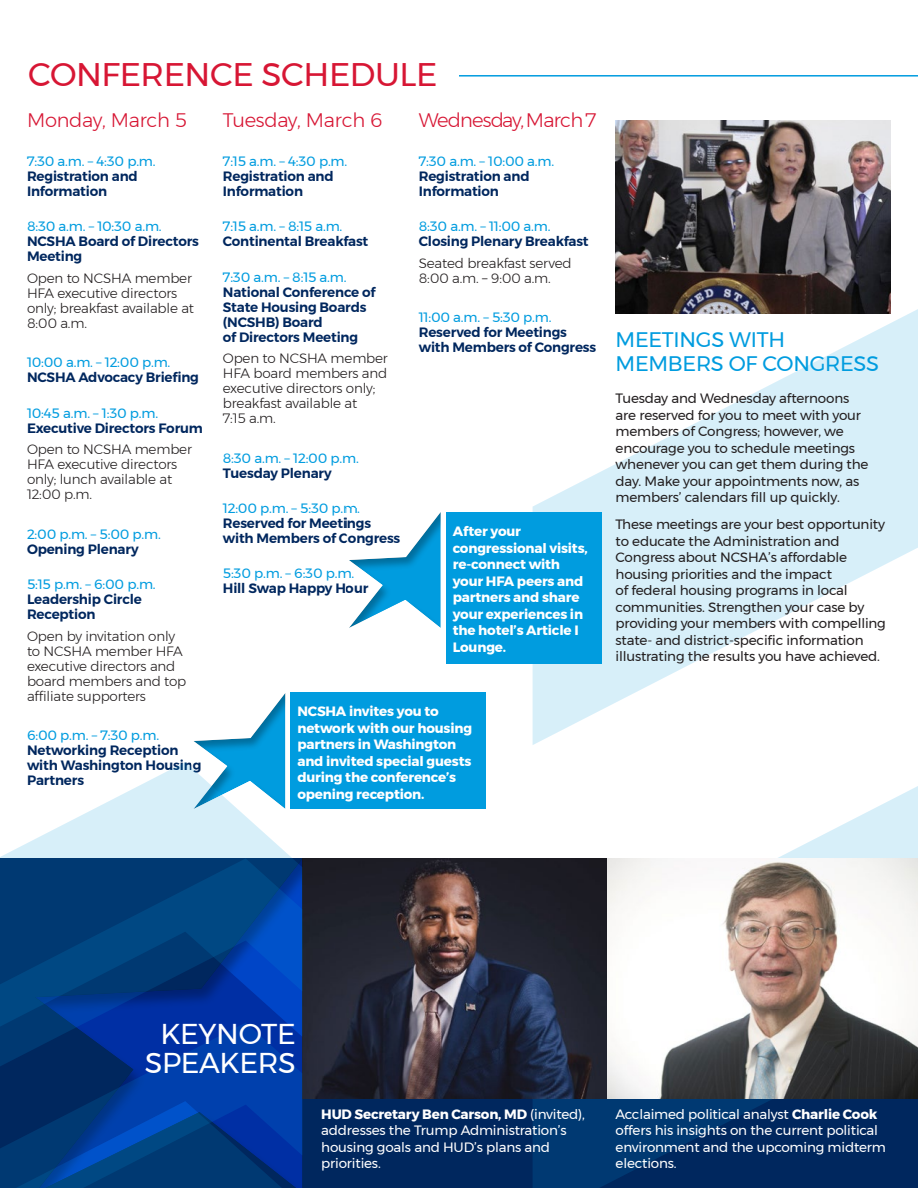
<style>
.page{position:relative;width:918px;height:1188px;background:#fff}
.page>*{position:absolute;margin:0;border:0;box-sizing:border-box;transform-origin:0 0}
.t1{font:32.7px "Montserrat";letter-spacing:-.015em;color:#d71634}
.t2{font:28.65px/28.7px "Montserrat";letter-spacing:-.015em;color:#fff;text-align:center}
.t3{font:21px/24px "Montserrat";letter-spacing:-.015em;color:#009cdf}
.agenda_date{font:300 19.5px "Montserrat";letter-spacing:-.015em;color:#d71634}
.agenda_date-2{font:300 19.5px "Montserrat";letter-spacing:-.04em;color:#d71634}
.paragraph{font:13.5px/16.5px "Montserrat";letter-spacing:-.015em;color:#231f20}
.agenda_title{font:600 13.5px/15px "Montserrat";letter-spacing:-.015em;color:#00275e}
.agenda_description{font:300 13.5px/15px "Montserrat";letter-spacing:-.015em;color:#231f20}
.agenda_time{font:13.5px "Montserrat";letter-spacing:-.015em;color:#009cdf}
.paragraph-2{font:700 13.5px/16.5px "Montserrat";letter-spacing:-.015em;color:#fff}
.paragraph-3{font:13.5px/16.5px "Montserrat";letter-spacing:-.015em;color:#fff}
.paragraph-4{font:600 13.5px/15px "Montserrat";letter-spacing:-.015em;color:#00275e}
.s1{font-weight:700}
</style>
<div class="page">
<div style="left:0;top:858px;width:918px;height:330px;background:#00275e"></div>
<svg style="left:533px;top:120px;width:385px;height:477px;fill:#d7eff9"></svg>
<svg style="left:533px;top:597px;width:385px;height:591px"></svg>
<img style="left:303px;top:858px;width:615px;height:240px">
<img style="left:616px;top:120px;width:275px;height:193px">
<svg style="left:0;top:762px;width:291px;height:96px;fill:#d7eff9"></svg>
<svg style="left:0;top:858px;width:302px;height:165px;background:#003d87"></svg>
<svg style="left:0;top:1023px;width:302px;height:165px"></svg>
<div style="left:348px;top:510px;width:94px;height:119px;background:#231f20;opacity:.34"></div>
<div style="left:446px;top:512px;width:156px;height:151px;background:#009cdf"></div>
<div style="left:192px;top:691px;width:95px;height:119px;background:#231f20;opacity:.34"></div>
<div style="left:291px;top:693px;width:195px;height:116px;background:#009cdf"></div>
<hr style="left:459px;top:75px;width:459px;height:2px;background:#009cdf">
<p class="t1" style="left:28px;top:49px;width:411px">CONFERENCE SCHEDULE</p>
<p class="agenda_date" style="left:27px;top:105px;width:161px">Monday, March 5</p>
<p class="agenda_time" style="left:27px;top:151px;width:130px">7:30 a.m. – 4:30 p.m.</p>
<p class="paragraph-4" style="left:27px;top:169px;width:112px">Registration and<br>Information</p>
<p class="agenda_time" style="left:27px;top:216px;width:136px">8:30 a.m. – 10:30 a.m.</p>
<p class="agenda_title" style="left:27px;top:234px;width:173px">NCSHA Board of Directors<br>Meeting</p>
<p class="agenda_description" style="left:27px;top:271px;width:169px">Open to NCSHA member<br>HFA executive directors only; breakfast available at<br>8:00 a.m.</p>
<p class="agenda_time" style="left:27px;top:352px;width:145px">10:00 a.m. – 12:00 p.m.</p>
<p class="agenda_title" style="left:27px;top:370px;width:173px">NCSHA Advocacy Briefing</p>
<p class="agenda_time" style="left:27px;top:403px;width:133px">10:45 a.m. – 1:30 p.m.</p>
<p class="agenda_title" style="left:27px;top:420px;width:177px">Executive Directors Forum</p>
<p class="agenda_description" style="left:27px;top:442px;width:167px">Open to NCSHA member<br>HFA executive directors only; lunch available at<br>12:00 p.m.</p>
<p class="agenda_time" style="left:27px;top:524px;width:135px">2:00 p.m. – 5:00 p.m.</p>
<p class="agenda_title" style="left:27px;top:541px;width:113px">Opening Plenary</p>
<p class="agenda_time" style="left:27px;top:574px;width:130px">5:15 p.m. – 6:00 p.m.</p>
<p class="agenda_title" style="left:27px;top:592px;width:116px">Leadership Circle<br>Reception</p>
<p class="agenda_description" style="left:27px;top:628px;width:161px">Open by invitation only to NCSHA member HFA executive directors and board members and top affiliate supporters</p>
<p class="agenda_time" style="left:27px;top:725px;width:134px">6:00 p.m. – 7:30 p.m.</p>
<p class="agenda_title" style="left:27px;top:743px;width:176px">Networking Reception with Washington Housing<br>Partners</p>
<p class="agenda_date" style="left:223px;top:105px;width:161px">Tuesday, March 6</p>
<p class="agenda_time" style="left:223px;top:151px;width:126px">7:15 a.m. – 4:30 p.m.</p>
<p class="agenda_title" style="left:223px;top:169px;width:112px">Registration and<br>Information</p>
<p class="agenda_time" style="left:223px;top:216px;width:121px">7:15 a.m. – 8:15 a.m.</p>
<p class="agenda_title" style="left:223px;top:234px;width:147px">Continental Breakfast</p>
<p class="agenda_time" style="left:223px;top:267px;width:125px">7:30 a.m. – 8:15 a.m.</p>
<p class="agenda_title" style="left:223px;top:284px;width:154px">National Conference of<br>State Housing Boards (NCSHB) Board<br>of Directors Meeting</p>
<p class="agenda_description" style="left:223px;top:351px;width:167px">Open to NCSHA member<br>HFA board members and executive directors only; breakfast available at<br>7:15 a.m.</p>
<p class="agenda_time" style="left:223px;top:448px;width:137px">8:30 a.m. – 12:00 p.m.</p>
<p class="agenda_title" style="left:223px;top:465px;width:111px">Tuesday Plenary</p>
<p class="agenda_time" style="left:223px;top:498px;width:138px">12:00 p.m. – 5:30 p.m.</p>
<p class="agenda_title" style="left:223px;top:516px;width:179px">Reserved for Meetings with Members of Congress</p>
<p class="agenda_time" style="left:223px;top:563px;width:133px">5:30 p.m. – 6:30 p.m.</p>
<p class="agenda_title" style="left:223px;top:581px;width:147px">Hill Swap Happy Hour</p>
<p class="agenda_date-2" style="left:419px;top:105px;width:179px">Wednesday, March 7</p>
<p class="agenda_time" style="left:419px;top:151px;width:137px">7:30 a.m. – 10:00 a.m.</p>
<p class="agenda_title" style="left:419px;top:169px;width:112px">Registration and<br>Information</p>
<p class="agenda_time" style="left:419px;top:216px;width:133px">8:30 a.m. – 11:00 a.m.</p>
<p class="agenda_title" style="left:419px;top:234px;width:171px">Closing Plenary Breakfast</p>
<p class="agenda_description" style="left:419px;top:256px;width:154px">Seated breakfast served<br>8:00 a.m. – 9:00 a.m.</p>
<p class="agenda_time" style="left:419px;top:307px;width:134px">11:00 a.m. – 5:30 p.m.</p>
<p class="agenda_title" style="left:419px;top:325px;width:179px">Reserved for Meetings with Members of Congress</p>
<p class="paragraph-2" style="left:453px;top:523px;width:137px">After your congressional visits, re-connect with your HFA peers and partners and share your experiences in the hotel’s Article I<br>Lounge.</p>
<p class="paragraph-2" style="left:297px;top:703px;width:176px">NCSHA invites you to network with our housing partners in Washington and invited special guests during the conference’s opening reception.</p>
<p class="t3" style="left:616px;top:327px;width:265px">MEETINGS WITH<br>MEMBERS OF CONGRESS</p>
<p class="paragraph" style="left:616px;top:390px;width:254px">Tuesday and Wednesday afternoons are reserved for you to meet with your members of Congress; however, we encourage you to schedule meetings whenever you can get them during the day. Make your appointments now, as members’ calendars fill up quickly.</p>
<p class="paragraph" style="left:616px;top:516px;width:272px">These meetings are your best opportunity to educate the Administration and Congress about NCSHA’s affordable housing priorities and the impact<br>of federal housing programs in local communities. Strengthen your case by providing your members with compelling state- and district-specific information illustrating the results you have achieved.</p>
<p class="t2" style="left:145px;top:1020px;width:153px">KEYNOTE<br>SPEAKERS</p>
<p class="paragraph-3" style="left:321px;top:1106px;width:265px"><span class="s1">HUD Secretary Ben Carson, MD</span> (invited), addresses the Trump Administration’s housing goals and HUD’s plans and priorities.</p>
<p class="paragraph-3" style="left:616px;top:1106px;width:272px">Acclaimed political analyst <span class="s1">Charlie Cook </span>offers his insights on the current political environment and the upcoming midterm elections.</p>
</div>
